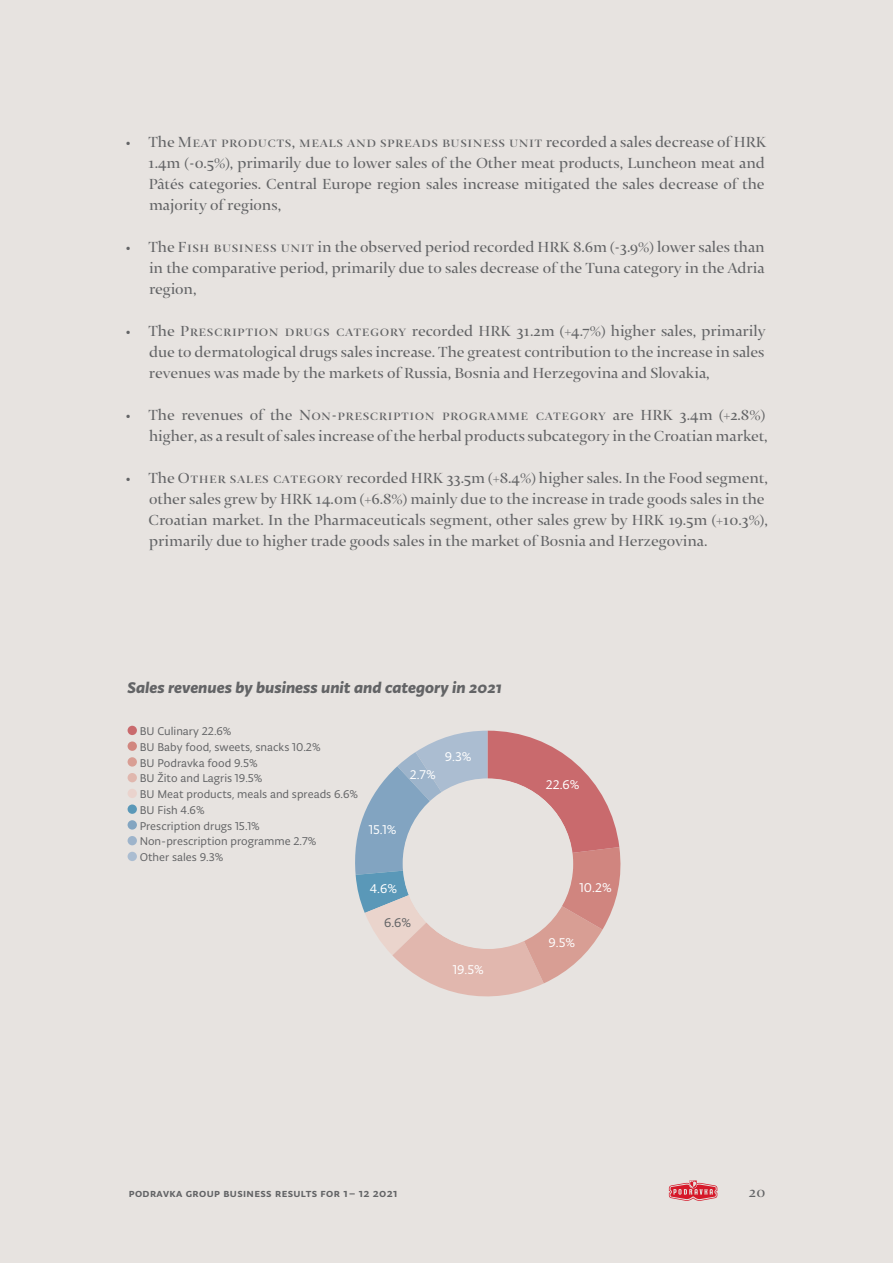
<style>
.page{position:relative;width:893px;height:1263px;background:#e7e3e0}
.page>*{position:absolute;margin:0;border:0;box-sizing:border-box;transform-origin:0 0}
.t1{font:16.5px/21px "Thema";color:#636466;text-align:justify}
.t2{font:16.5px "Typonine Sans Bld Ita";color:#636466}
.t3{font:13.5px "Typonine Sans";color:#fff}
.t4{font:13.5px "Typonine Sans";color:#636466}
.t5{font:12px/15.8px "Typonine Sans";color:#636466}
.t6{font:500 12px "Typonine Sans";letter-spacing:.03em;color:#636466}
</style>
<div class="page">
<svg style="left:669px;top:1180px;width:48px;height:21px"></svg>
<div style="left:128px;top:726px;width:9px;height:9px;background:#c96a6d;border-radius:50%"></div>
<svg style="left:128px;top:741px;width:9px;height:10px"></svg>
<svg style="left:128px;top:757px;width:9px;height:10px"></svg>
<div style="left:128px;top:773px;width:9px;height:9px;background:#e0b7ae;border-radius:50%"></div>
<div style="left:128px;top:789px;width:9px;height:9px;background:#ead3cd;border-radius:50%"></div>
<svg style="left:128px;top:804px;width:9px;height:10px"></svg>
<svg style="left:128px;top:820px;width:9px;height:10px"></svg>
<div style="left:128px;top:836px;width:9px;height:9px;background:#9eb4cb;border-radius:50%"></div>
<div style="left:128px;top:852px;width:9px;height:9px;background:#abbdd1;border-radius:50%"></div>
<svg style="left:355px;top:731px;width:266px;height:266px"></svg>
<div style="left:403px;top:779px;width:170px;height:170px;background:#e7e3e0;border-radius:50%"></div>
<p class="t1" style="left:148px;top:133px;width:620px;text-indent:-22px">• The Meat products, meals and spreads business unit recorded a sales decrease of HRK 1.4m (-0.5%), primarily due to lower sales of the Other meat products, Luncheon meat and Pâtés categories. Central Europe region sales increase mitigated the sales decrease of the majority of regions,</p>
<p class="t1" style="left:149px;top:238px;width:617px;text-indent:-23px">• The Fish business unit in the observed period recorded HRK 8.6m (-3.9%) lower sales than in the comparative period, primarily due to sales decrease of the Tuna category in the Adria region,</p>
<p class="t1" style="left:149px;top:322px;width:618px;text-indent:-23px">• The Prescription drugs category recorded HRK 31.2m (+4.7%) higher sales, primarily due to dermatological drugs sales increase. The greatest contribution to the increase in sales revenues was made by the markets of Russia, Bosnia and Herzegovina and Slovakia,</p>
<p class="t1" style="left:126px;top:406px;width:643px;text-align:right">• The revenues of the Non-prescription programme category are HRK 3.4m (+2.8%) higher, as a result of sales increase of the herbal products subcategory in the Croatian market,</p>
<p class="t1" style="left:149px;top:469px;width:621px;text-align:left;text-indent:-23px">• The Other sales category recorded HRK 33.5m (+8.4%) higher sales. In the Food segment, other sales grew by HRK 14.0m (+6.8%) mainly due to the increase in trade goods sales in the Croatian market. In the Pharmaceuticals segment, other sales grew by HRK 19.5m (+10.3%), primarily due to higher trade goods sales in the market of Bosnia and Herzegovina.</p>
<p class="t2" style="left:128px;top:678px;width:376px">Sales revenues by business unit and category in 2021</p>
<p class="t5" style="left:140px;top:723px;width:220px">BU Culinary 22.6%<br>BU Baby food, sweets, snacks 10.2%<br>BU Podravka food 9.5%<br>BU Žito and Lagris 19.5%<br>BU Meat products, meals and spreads 6.6%<br>BU Fish 4.6%<br>Prescription drugs 15.1%<br>Non-prescription programme 2.7%<br>Other sales 9.3%</p>
<p class="t3" style="left:445px;top:749px;width:28px">9.3%</p>
<p class="t3" style="left:410px;top:767px;width:27px">2.7%</p>
<p class="t3" style="left:369px;top:821px;width:29px">15.1%</p>
<p class="t3" style="left:370px;top:881px;width:29px">4.6%</p>
<p class="t4" style="left:384px;top:914px;width:29px">6.6%</p>
<p class="t3" style="left:453px;top:961px;width:33px">19.5%</p>
<p class="t3" style="left:546px;top:777px;width:35px">22.6%</p>
<p class="t3" style="left:580px;top:880px;width:34px">10.2%</p>
<p class="t3" style="left:549px;top:935px;width:28px">9.5%</p>
<p class="t6" style="left:129px;top:1186px;width:270px">podravka group business results for 1– 12 2021</p>
<p class="t1" style="left:749px;top:1183px;width:18px">20</p>
</div>
